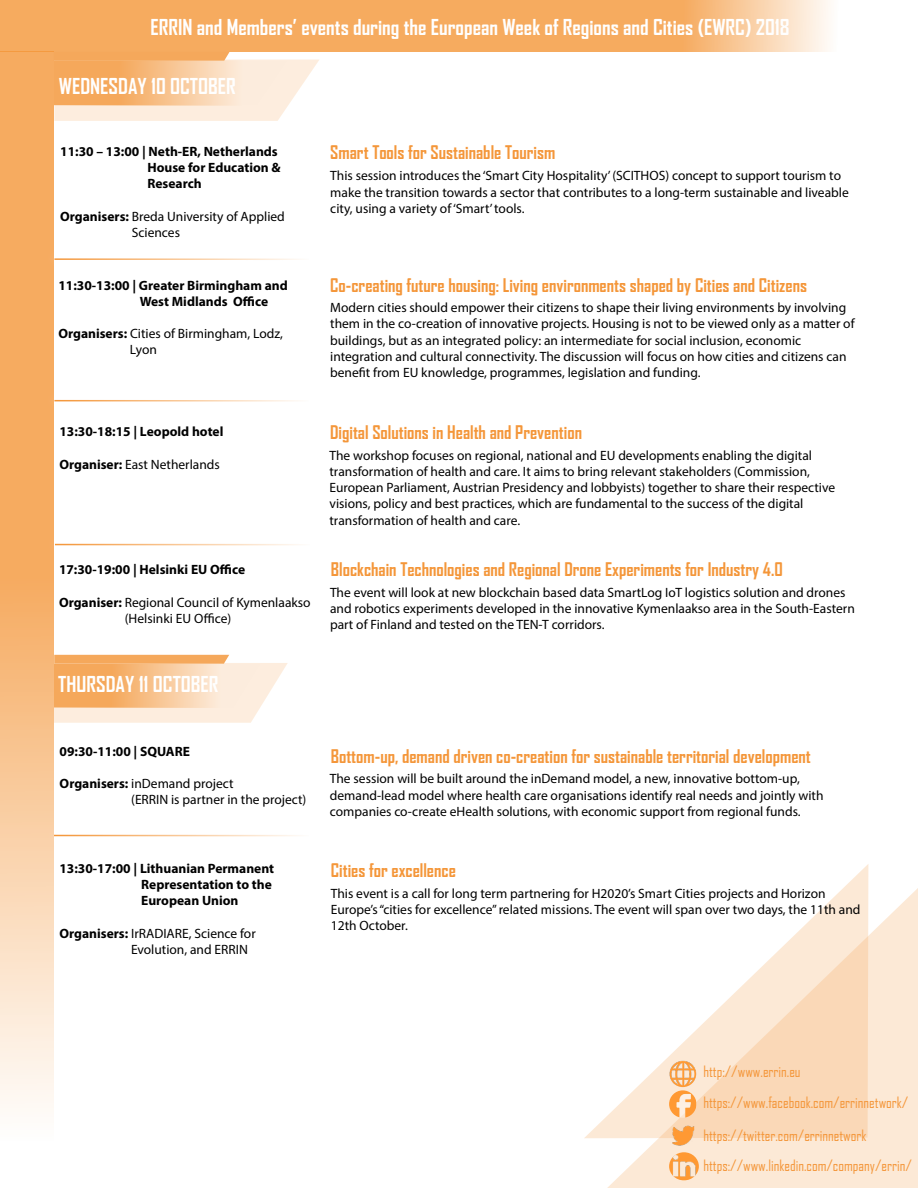
<style>
.page{position:relative;width:918px;height:1188px;background:#fff}
.page>*{position:absolute;margin:0;border:0;box-sizing:border-box;transform-origin:0 0}
.t1{font:700 21px "Agency FB";color:#fff}
.t2{font:700 18px "Agency FB";color:#f49639}
.t3{font:15px/32.1px "Agency FB";color:#f49639}
.t4{font:13.5px/16.2px "Myriad Pro";color:#000}
.t5{font:700 13.5px/16.2px "Myriad Pro";color:#000}
.s1{font-weight:700}
</style>
<div class="page">
<svg style="left:0;top:0;width:830px;height:52px;background:#f6b16b"></svg>
<svg style="left:0;top:52px;width:54px;height:1056px;background:#f7be85"></svg>
<svg style="left:607px;top:885px;width:311px;height:303px;background:#fcebd9"></svg>
<svg style="left:584px;top:864px;width:284px;height:274px"></svg>
<svg style="left:54px;top:655px;width:234px;height:68px;background:#f9d2ab"></svg>
<div style="left:46px;top:390px;width:272px;height:21px;background:#fff"></div>
<hr style="left:54px;top:400px;width:255px;height:2px;background:#f49639">
<div style="left:45px;top:825px;width:273px;height:21px;background:#fff"></div>
<hr style="left:54px;top:835px;width:255px;height:1px;background:#f49639">
<div style="left:46px;top:249px;width:272px;height:21px;background:#fff"></div>
<hr style="left:54px;top:258px;width:255px;height:2px;background:#f49639">
<div style="left:46px;top:534px;width:273px;height:21px;background:#fff"></div>
<hr style="left:55px;top:544px;width:255px;height:1px;background:#f49639">
<svg style="left:54px;top:52px;width:265px;height:69px;background:#f9d3ae"></svg>
<img style="left:669px;top:1060px;width:27px;height:27px;border-radius:14px">
<img style="left:672px;top:1125px;width:22px;height:22px">
<img style="left:669px;top:1090px;width:27px;height:28px;border-radius:14px">
<img style="left:669px;top:1152px;width:30px;height:28px">
<h1 class="t1" style="left:151px;top:14px;width:641px">ERRIN and Members’ events during the European Week of Regions and Cities (EWRC) 2018</h1>
<h1 class="t1" style="left:59px;top:73px;width:179px">WEDNESDAY 10 OCTOBER</h1>
<p class="t5" style="left:147px;top:143px;width:135px;text-indent:-87px">11:30 – 13:00 | Neth-ER, Netherlands<br>House for Education &amp;<br>Research</p>
<p class="t4" style="left:132px;top:208px;width:155px;text-indent:-72px"><span class="s1">Organisers:</span> Breda University of Applied<br>Sciences</p>
<p class="t5" style="left:140px;top:277px;width:150px;text-indent:-81px">11:30-13:00 | Greater Birmingham and<br>West Midlands Office</p>
<p class="t4" style="left:130px;top:325px;width:155px;text-indent:-72px"><span class="s1">Organisers:</span> Cities of Birmingham, Lodz,<br>Lyon</p>
<h2 class="t2" style="left:330px;top:141px;width:226px">Smart Tools for Sustainable Tourism</h2>
<p class="t4" style="left:330px;top:167px;width:520px">This session introduces the ‘Smart City Hospitality’ (SCITHOS) concept to support tourism to make the transition towards a sector that contributes to a long-term sustainable and liveable city, using a variety of ‘Smart’ tools.</p>
<h2 class="t2" style="left:330px;top:274px;width:478px">Co-creating future housing: Living environments shaped by Cities and Citizens</h2>
<p class="t4" style="left:330px;top:299px;width:526px">Modern cities should empower their citizens to shape their living environments by involving them in the co-creation of innovative projects. Housing is not to be viewed only as a matter of buildings, but as an integrated policy: an intermediate for social inclusion, economic integration and cultural connectivity. The discussion will focus on how cities and citizens can benefit from EU knowledge, programmes, legislation and funding.</p>
<h2 class="t2" style="left:330px;top:421px;width:253px">Digital Solutions in Health and Prevention</h2>
<p class="t5" style="left:59px;top:423px;width:166px">13:30-18:15 | Leopold hotel</p>
<p class="t4" style="left:59px;top:456px;width:162px"><span class="s1">Organiser:</span> East Netherlands</p>
<p class="t4" style="left:330px;top:447px;width:507px">The workshop focuses on regional, national and EU developments enabling the digital transformation of health and care. It aims to bring relevant stakeholders (Commission, European Parliament, Austrian Presidency and lobbyists) together to share their respective visions, policy and best practices, which are fundamental to the success of the digital transformation of health and care.</p>
<h2 class="t2" style="left:331px;top:558px;width:453px">Blockchain Technologies and Regional Drone Experiments for Industry 4.0</h2>
<p class="t5" style="left:59px;top:561px;width:188px">17:30-19:00 | Helsinki EU Office</p>
<p class="t4" style="left:125px;top:594px;width:187px;text-indent:-66px"><span class="s1">Organiser:</span> Regional Council of Kymenlaakso (Helsinki EU Office)</p>
<p class="t4" style="left:330px;top:584px;width:526px">The event will look at new blockchain based data SmartLog IoT logistics solution and drones and robotics experiments developed in the innovative Kymenlaakso area in the South-Eastern part of Finland and tested on the TEN-T corridors.</p>
<h1 class="t1" style="left:58px;top:671px;width:162px">THURSDAY 11 OCTOBER</h1>
<p class="t5" style="left:60px;top:743px;width:132px">09:30-11:00 | SQUARE</p>
<p class="t4" style="left:131px;top:775px;width:177px;text-indent:-72px"><span class="s1">Organisers:</span> inDemand project<br>(ERRIN is partner in the project)</p>
<p class="t4" style="left:330px;top:771px;width:495px">The session will be built around the inDemand model, a new, innovative bottom-up, demand-lead model where health care organisations identify real needs and jointly with companies co-create eHealth solutions, with economic support from regional funds.</p>
<h2 class="t2" style="left:331px;top:745px;width:482px">Bottom-up, demand driven co-creation for sustainable territorial development</h2>
<p class="t5" style="left:141px;top:860px;width:134px;text-indent:-82px">13:30-17:00 | Lithuanian Permanent<br>Representation to the<br>European Union</p>
<p class="t4" style="left:131px;top:925px;width:126px;text-indent:-72px"><span class="s1">Organisers:</span> IrRADIARE, Science for<br>Evolution, and ERRIN</p>
<h2 class="t2" style="left:331px;top:859px;width:127px">Cities for excellence</h2>
<p class="t4" style="left:331px;top:885px;width:531px">This event is a call for long term partnering for H2020’s Smart Cities projects and Horizon<br>Europe’s “cities for excellence” related missions. The event will span over two days, the 11th and<br>12th October.</p>
<p class="t3" style="left:703px;top:1055px;width:207px">http://www.errin.eu https://www.facebook.com/errinnetwork/ https://twitter.com/errinnetwork</p>
<p class="t3" style="left:703px;top:1149px;width:210px">https://www.linkedin.com/company/errin/</p>
</div>
